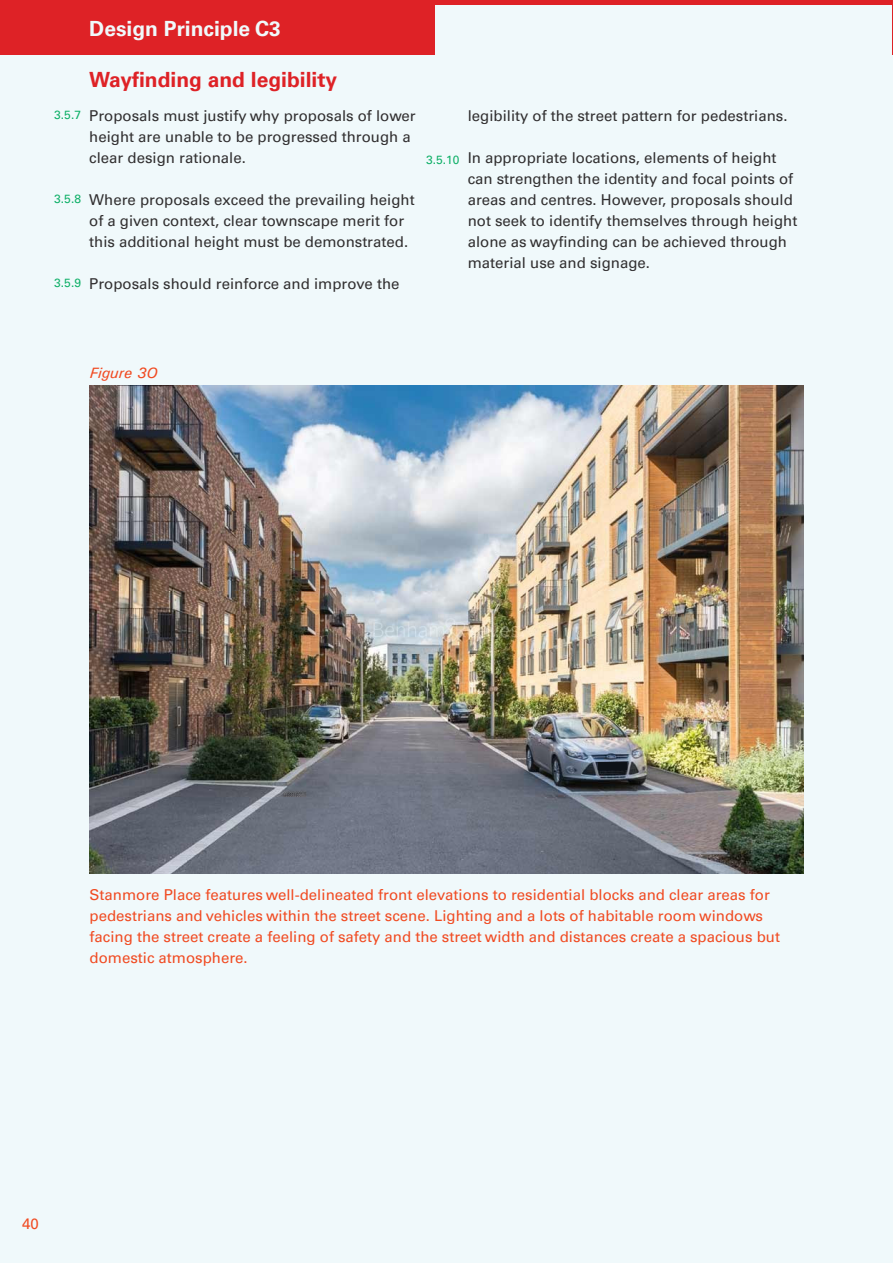
<style>
.page{position:relative;width:893px;height:1263px;background:#fff}
.page>*{position:absolute;margin:0;border:0;box-sizing:border-box;transform-origin:0 0}
.Guidance_Paragraphs{font:700 21px "Univers";color:#de2226}
.Guidance_Header{font:700 21px "Univers";color:#f0f9fb}
.Guidance_Paragraphs-2{font:15px/21px "Univers";color:#312f30}
.Annotation_Text{font:15px/21px "Univers";color:#f04b22}
.Figure{font:italic 15px "Univers";color:#f04b22}
.Clauses{font:12px "Univers";color:#0fb068}
</style>
<div class="page">
<div style="left:0;top:0;width:892px;height:1263px;background:#f0f9fb"></div>
<div style="left:0;top:0;width:434px;height:54px;background:#de2226"></div>
<div style="left:0;top:0;width:893px;height:5px;background:#de2226"></div>
<img style="left:89px;top:385px;width:715px;height:489px">
<div style="left:599px;top:762px;width:28px;height:8px;background:#0d1218"></div>
<hr style="left:892px;top:0;width:1px;height:54px;background:#de2226">
<p class="Clauses" style="left:54px;top:107px;width:28px">3.5.7</p>
<p class="Clauses" style="left:54px;top:191px;width:28px">3.5.8</p>
<p class="Clauses" style="left:54px;top:275px;width:28px">3.5.9</p>
<p class="Guidance_Header" style="left:89px;top:16px;width:193px">Design Principle C3</p>
<p class="Guidance_Paragraphs" style="left:89px;top:67px;width:249px">Wayfinding and legibility</p>
<p class="Guidance_Paragraphs-2" style="left:89px;top:105px;width:328px">Proposals must justify why proposals of lower height are unable to be progressed through a clear design rationale.</p>
<p class="Guidance_Paragraphs-2" style="left:89px;top:189px;width:327px">Where proposals exceed the prevailing height of a given context, clear townscape merit for this additional height must be demonstrated.</p>
<p class="Guidance_Paragraphs-2" style="left:89px;top:273px;width:312px">Proposals should reinforce and improve the</p>
<p class="Clauses" style="left:426px;top:152px;width:35px">3.5.10</p>
<p class="Guidance_Paragraphs-2" style="left:468px;top:105px;width:321px">legibility of the street pattern for pedestrians.</p>
<p class="Guidance_Paragraphs-2" style="left:468px;top:147px;width:331px">In appropriate locations, elements of height can strengthen the identity and focal points of areas and centres. However, proposals should not seek to identify themselves through height alone as wayfinding can be achieved through material use and signage.</p>
<p class="Figure" style="left:90px;top:363px;width:70px">Figure 3O</p>
<p class="Annotation_Text" style="left:90px;top:884px;width:692px">Stanmore Place features well-delineated front elevations to residential blocks and clear areas for pedestrians and vehicles within the street scene. Lighting and a lots of habitable room windows facing the street create a feeling of safety and the street width and distances create a spacious but domestic atmosphere.</p>
<p class="Annotation_Text" style="left:22px;top:1213px;width:18px">40</p>
</div>
